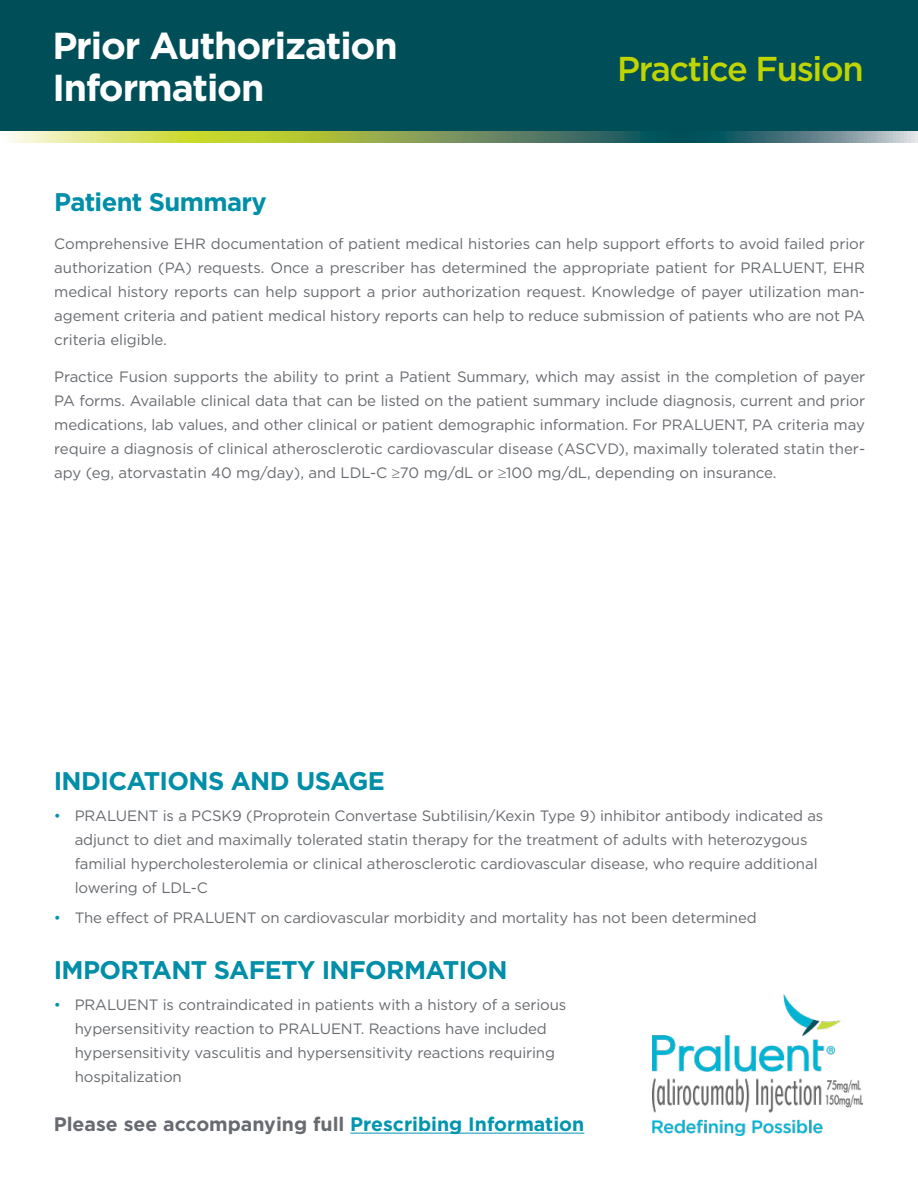
<style>
.page{position:relative;width:918px;height:1188px;background:#fff}
.page>*{position:absolute;margin:0;border:0;box-sizing:border-box;transform-origin:0 0}
.t1{font:700 37.5px/42px "Gotham";letter-spacing:-.03em;color:#fff}
.t2{font:500 34.5px "Gotham";letter-spacing:-.04em;color:#c0d400}
.t3{font:700 25.5px "Gotham";letter-spacing:-.025em;color:#008ea8}
.t4{font:700 19.5px "Gotham";color:#676a6f}
.t5{font:15px/24px "Gotham";letter-spacing:-.01em;color:#676a6f;text-align:justify}
.s1{color:#0095af}
</style>
<div class="page">
<div style="left:0;top:0;width:918px;height:135px;background:#004f58"></div>
<svg style="left:0;top:132px;width:918px;height:11px;background:#86a46c"></svg>
<img style="left:652px;top:995px;width:211px;height:141px">
<hr style="left:350px;top:1133px;width:234px;height:1px;background:#0095af">
<h1 class="t1" style="left:52px;top:25px;width:347px">Prior Authorization<br>Information</h1>
<h2 class="t2" style="left:617px;top:46px;width:248px">Practice Fusion</h2>
<h3 class="t3" style="left:54px;top:185px;width:214px">Patient Summary</h3>
<p class="t5" style="left:54px;top:231px;width:812px">Comprehensive EHR documentation of patient medical histories can help support efforts to avoid failed prior authorization (PA) requests. Once a prescriber has determined the appropriate patient for PRALUENT, EHR medical history reports can help support a prior authorization request. Knowledge of payer utilization man&shy;agement criteria and patient medical history reports can help to reduce submission of patients who are not PA criteria eligible.</p>
<p class="t5" style="left:54px;top:365px;width:812px">Practice Fusion supports the ability to print a Patient Summary, which may assist in the completion of payer PA forms. Available clinical data that can be listed on the patient summary include diagnosis, current and prior medications, lab values, and other clinical or patient demographic information. For PRALUENT, PA criteria may require a diagnosis of clinical atherosclerotic cardiovascular disease (ASCVD), maximally tolerated statin ther&shy;apy (eg, atorvastatin 40 mg/day), and LDL-C ≥70 mg/dL or ≥100 mg/dL, depending on insurance.</p>
<h3 class="t3" style="left:54px;top:764px;width:333px">INDICATIONS AND USAGE</h3>
<p class="t5" style="left:75px;top:803px;width:750px;text-align:left;text-indent:-21px"><span class="s1">•</span> PRALUENT is a PCSK9 (Proprotein Convertase Subtilisin/Kexin Type 9) inhibitor antibody indicated as adjunct to diet and maximally tolerated statin therapy for the treatment of adults with heterozygous familial hypercholesterolemia or clinical atherosclerotic cardiovascular disease, who require additional lowering of LDL-C</p>
<p class="t5" style="left:54px;top:906px;width:705px"><span class="s1">•</span> The effect of PRALUENT on cardiovascular morbidity and mortality has not been determined</p>
<h3 class="t3" style="left:54px;top:953px;width:456px">IMPORTANT SAFETY INFORMATION</h3>
<p class="t5" style="left:75px;top:992px;width:493px;text-align:left;text-indent:-21px"><span class="s1">•</span> PRALUENT is contraindicated in patients with a history of a serious hypersensitivity reaction to PRALUENT. Reactions have included hypersensitivity vasculitis and hypersensitivity reactions requiring hospitalization</p>
<h3 class="t4" style="left:54px;top:1111px;width:532px">Please see accompanying full <span class="s1">Prescribing Information</span></h3>
</div>
